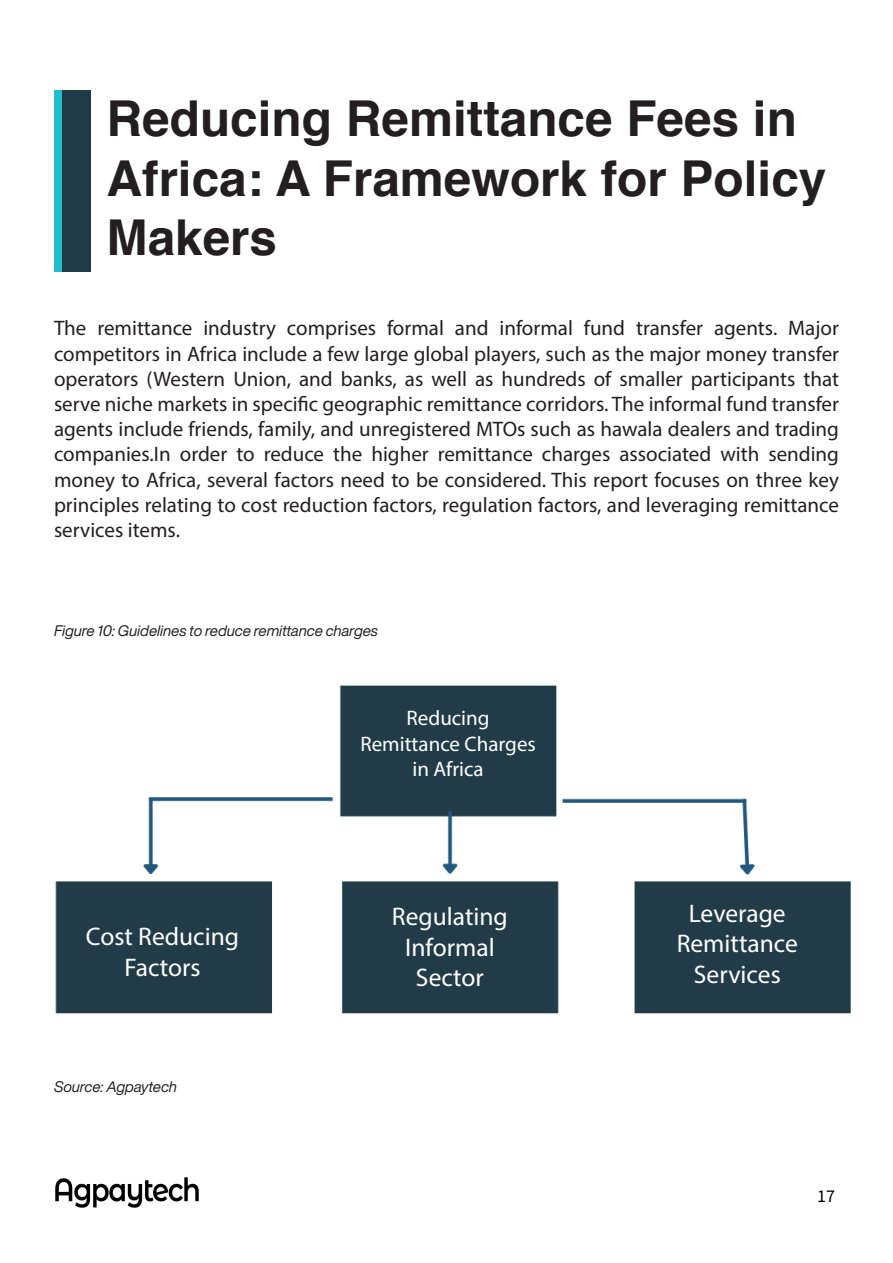
<style>
.page{position:relative;width:893px;height:1263px;background:#fff}
.page>*{position:absolute;margin:0;border:0;box-sizing:border-box;transform-origin:0 0}
.t1{font:700 49.5px/59.4px "Helvetica";color:#231f20}
.t2{font:25.5px/30.6px "Myriad Pro";color:#fff;text-align:center}
.t3{font:21px/25.2px "Myriad Pro";color:#231f20;text-align:justify}
.t4{font:21px/25.2px "Myriad Pro";color:#fff;text-align:center}
.t5{font:18px "Source Sans Pro";color:#000}
.t6{font:italic 15px "Helvetica Now Display";color:#231f20}
</style>
<div class="page">
<hr style="left:892px;top:0;width:1px;height:1263px;background:#42505a">
<div style="left:54px;top:90px;width:9px;height:181px;background:#21bece"></div>
<div style="left:63px;top:90px;width:28px;height:181px;background:#1f3b47"></div>
<img style="left:55px;top:685px;width:796px;height:493px">
<img style="left:55px;top:1178px;width:144px;height:29px">
<h1 class="t1" style="left:106px;top:90px;width:721px">Reducing Remittance Fees in<br>Africa: A Framework for Policy<br>Makers</h1>
<p class="t3" style="left:54px;top:315px;width:787px">The remittance industry comprises formal and informal fund transfer agents. Major competitors in Africa include a few large global players, such as the major money transfer operators (Western Union, and banks, as well as hundreds of smaller participants that serve niche markets in specific geographic remittance corridors. The informal fund transfer agents include friends, family, and unregistered MTOs such as hawala dealers and trading companies.In order to reduce the higher remittance charges associated with sending money to Africa, several factors need to be considered. This report focuses on three key principles relating to cost reduction factors, regulation factors, and leveraging remittance services items.</p>
<p class="t6" style="left:54px;top:620px;width:325px">Figure 10: Guidelines to reduce remittance charges</p>
<p class="t2" style="left:86px;top:921px;width:155px">Cost Reducing<br>Factors</p>
<p class="t6" style="left:54px;top:1076px;width:124px">Source: Agpaytech</p>
<p class="t4" style="left:360px;top:705px;width:177px">Reducing<br>Remittance Charges in Africa</p>
<p class="t2" style="left:392px;top:901px;width:117px">Regulating<br>Informal<br>Sector</p>
<p class="t2" style="left:677px;top:897px;width:123px">Leverage<br>Remittance<br>Services</p>
<p class="t5" style="left:817px;top:1184px;width:19px">17</p>
</div>
